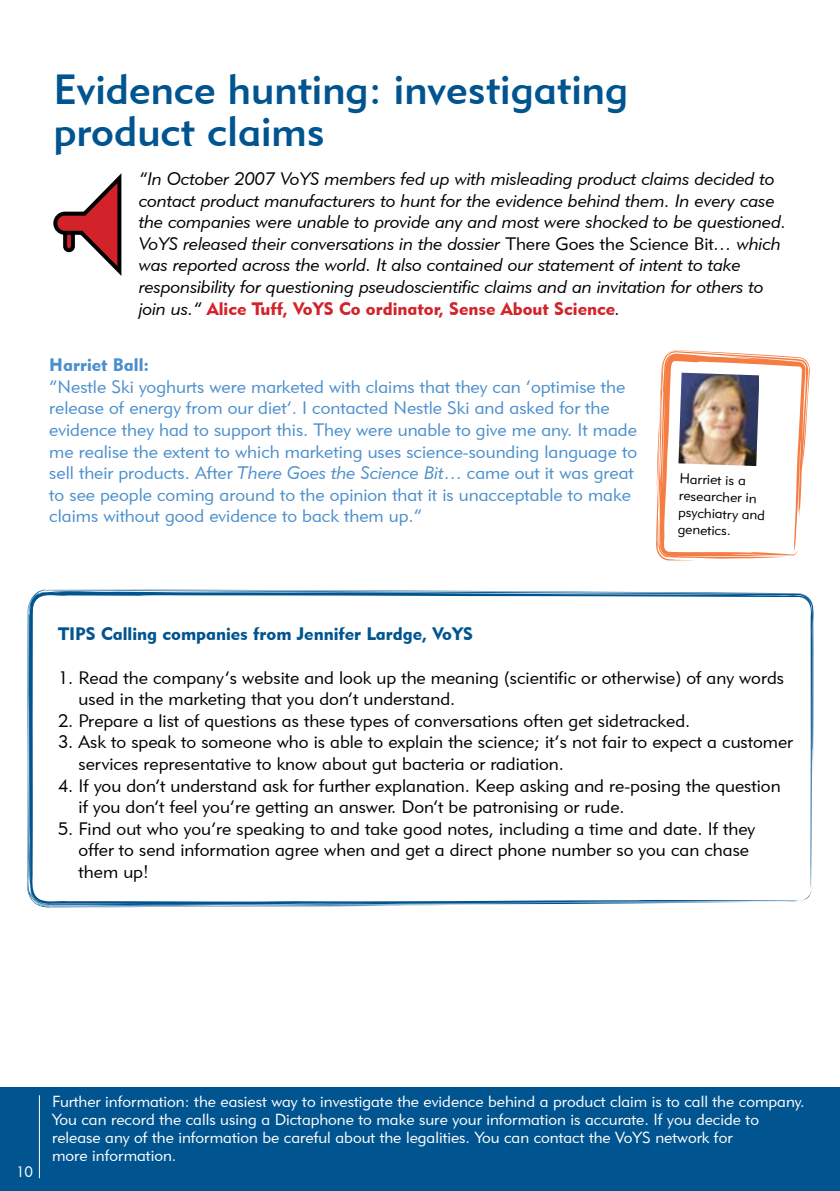
<style>
.page{position:relative;width:840px;height:1191px;background:#fff}
.page>*{position:absolute;margin:0;border:0;box-sizing:border-box;transform-origin:0 0}
.t1{font:42px/42px "Geometric 415 BT Medium A";color:#00548f}
.t2{font:18px/21.6px "Geometric 415 BT Lite A";color:#000}
.t3{font:18px/21.6px "Geometric 415 BT Lite Italic A";color:#000}
.t4{font:18px/21.6px "Geometric 415 BT Lite A";color:#4b8fcc}
.t5{font:18px "Geometric 415 BT Black A";color:#d2232a}
.t6{font:18px "Geometric 415 BT Black A";color:#00548f}
.t7{font:18px "Geometric 415 BT Black A";color:#4b8fcc}
.t8{font:16px/18px "Geometric 415 BT Lite A";color:#fff}
.t9{font:15px "Geometric 415 BT Lite A";color:#fff}
.t10{font:14px/16.8px "Geometric 415 BT Lite A";color:#000}
.s1{font-family:"Geometric 415 BT Lite A"}
.s2{font-family:"Geometric 415 BT Lite Italic A";color:#000}
.s3{font-family:"Geometric 415 BT Lite Italic A"}
</style>
<div class="page">
<div style="left:0;top:1087px;width:839px;height:104px;background:#00548f"></div>
<hr style="left:39px;top:1095px;width:1px;height:83px;background:#fff">
<svg style="left:27px;top:589px;width:786px;height:318px"></svg>
<svg style="left:656px;top:350px;width:153px;height:211px"></svg>
<svg style="left:53px;top:173px;width:69px;height:103px"></svg>
<h1 class="t1" style="left:53px;top:68px;width:576px">Evidence hunting: investigating product claims</h1>
<p class="t3" style="left:139px;top:167px;width:648px">“In October 2007 VoYS members fed up with misleading product claims decided to contact product manufacturers to hunt for the evidence behind them. In every case the companies were unable to provide any and most were shocked to be questioned.<br>VoYS released their conversations in the dossier <span class="s1">There Goes the Science Bit</span>… which was reported across the world. It also contained our statement of intent to take responsibility for questioning pseudoscientific claims and an invitation for others to</p>
<p class="t5" style="left:139px;top:297px;width:482px"><span class="s2">join us.”</span> Alice Tuff, VoYS Co ordinator, Sense About Science<span class="s2">.</span></p>
<p class="t7" style="left:49px;top:354px;width:101px">Harriet Ball:</p>
<p class="t4" style="left:49px;top:375px;width:589px">“Nestle Ski yoghurts were marketed with claims that they can ‘optimise the release of energy from our diet’. I contacted Nestle Ski and asked for the evidence they had to support this. They were unable to give me any. It made me realise the extent to which marketing uses science-sounding language to sell their products. After <span class="s3">There Goes the Science Bit</span>… came out it was great to see people coming around to the opinion that it is unacceptable to make claims without good evidence to back them up.”</p>
<p class="t10" style="left:679px;top:470px;width:88px;rotate:2deg">Harriet is a researcher in psychiatry and genetics.</p>
<p class="t6" style="left:58px;top:623px;width:416px">TIPS Calling companies from Jennifer Lardge, VoYS</p>
<p class="t2" style="left:79px;top:666px;width:706px;text-indent:-21px">1. Read the company’s website and look up the meaning (scientific or otherwise) of any words used in the marketing that you don’t understand.</p>
<p class="t2" style="left:58px;top:709px;width:633px">2. Prepare a list of questions as these types of conversations often get sidetracked.</p>
<p class="t2" style="left:79px;top:731px;width:715px;text-indent:-21px">3. Ask to speak to someone who is able to explain the science; it’s not fair to expect a customer services representative to know about gut bacteria or radiation.</p>
<p class="t2" style="left:79px;top:774px;width:703px;text-indent:-21px">4. If you don’t understand ask for further explanation. Keep asking and re-posing the question if you don’t feel you’re getting an answer. Don’t be patronising or rude.</p>
<p class="t2" style="left:79px;top:817px;width:677px;text-indent:-21px">5. Find out who you’re speaking to and take good notes, including a time and date. If they offer to send information agree when and get a direct phone number so you can chase them up!</p>
<p class="t9" style="left:16px;top:1162px;width:19px">10</p>
<p class="t8" style="left:52px;top:1092px;width:753px">Further information: the easiest way to investigate the evidence behind a product claim is to call the company.<br>You can record the calls using a Dictaphone to make sure your information is accurate. If you decide to release any of the information be careful about the legalities. You can contact the VoYS network for<br>more information.</p>
</div>
